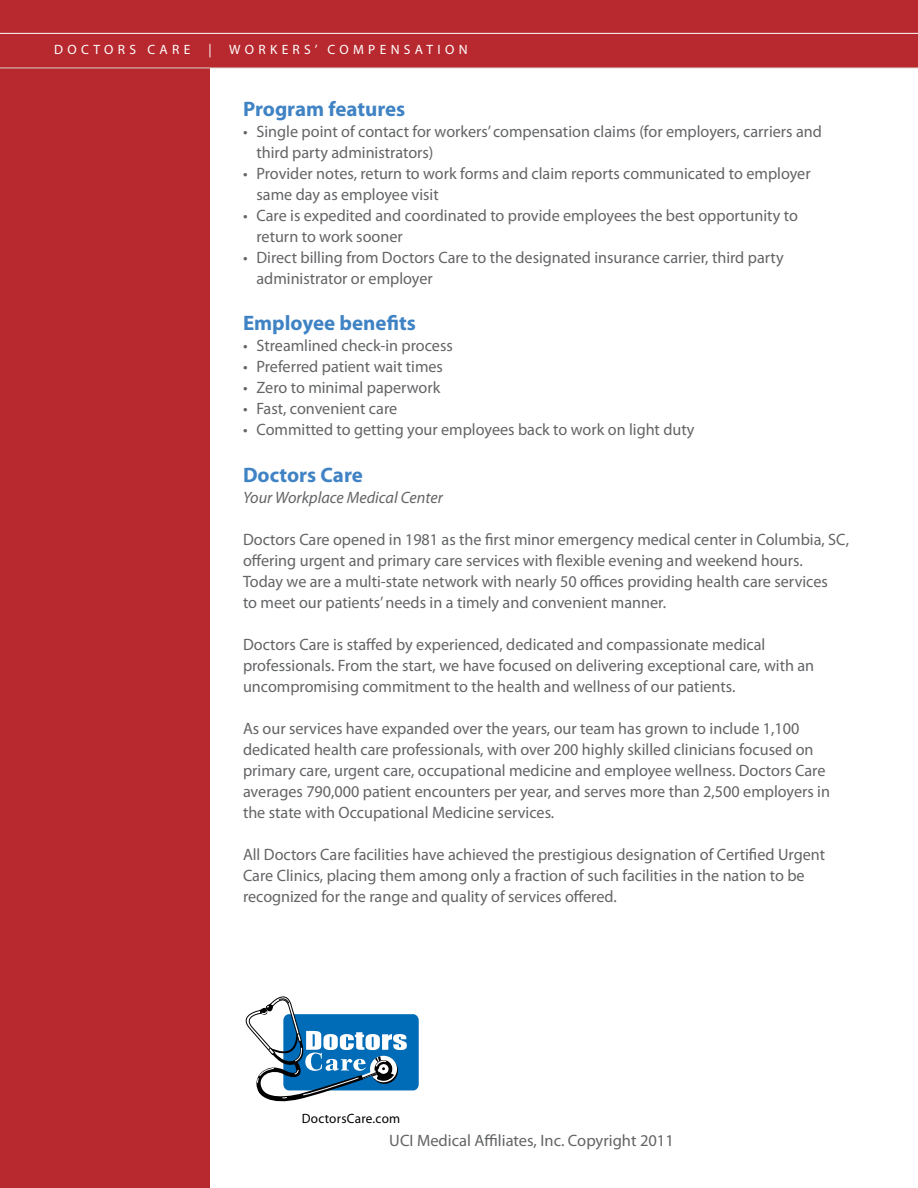
<style>
.page{position:relative;width:918px;height:1188px;background:#fff}
.page>*{position:absolute;margin:0;border:0;box-sizing:border-box;transform-origin:0 0}
.t1{font:700 21px "Myriad Pro";color:#4083c4}
.t2{font:16.5px/21px "Myriad Pro";color:#636466}
.t3{font:italic 16.5px "Myriad Pro";color:#636466}
.t4{font:13.5px "Myriad Pro";letter-spacing:.32em;color:#fff}
.t5{font:13.5px "Myriad Pro";letter-spacing:.02em;color:#000}
</style>
<div class="page">
<div style="left:283px;top:1014px;width:136px;height:76px;background:#006bb6;border-radius:6px"></div>
<svg style="left:245px;top:996px;width:162px;height:106px"></svg>
<div style="left:0;top:0;width:210px;height:1188px;background:#b8292f"></div>
<div style="left:0;top:0;width:918px;height:68px;background:#b8292f"></div>
<hr style="left:0;top:33px;width:918px;height:1px;background:#fff">
<hr style="left:0;top:68px;width:918px;height:1px;background:#d8cfc6">
<p class="t4" style="left:54px;top:41px;width:138px">d oc tors c are</p>
<p class="t4" style="left:208px;top:41px;width:5px">|</p>
<p class="t4" style="left:229px;top:41px;width:28px">W ORKER</p>
<p class="t4" style="left:304px;top:41px;width:75px">S’ COMPEN</p>
<p class="t4" style="left:404px;top:41px;width:23px">S ATION</p>
<p class="t1" style="left:243px;top:95px;width:164px">Program features</p>
<p class="t2" style="left:257px;top:121px;width:567px;text-indent:-14px">• Single point of contact for workers’ compensation claims (for employers, carriers and third party administrators)</p>
<p class="t2" style="left:257px;top:163px;width:556px;text-indent:-14px">• Provider notes, return to work forms and claim reports communicated to employer same day as employee visit</p>
<p class="t2" style="left:257px;top:205px;width:543px;text-indent:-14px">• Care is expedited and coordinated to provide employees the best opportunity to return to work sooner</p>
<p class="t2" style="left:257px;top:247px;width:529px;text-indent:-14px">• Direct billing from Doctors Care to the designated insurance carrier, third party administrator or employer</p>
<p class="t1" style="left:243px;top:310px;width:174px">Employee benefits</p>
<p class="t2" style="left:243px;top:335px;width:211px">• Streamlined check-in process</p>
<p class="t2" style="left:243px;top:356px;width:201px">• Preferred patient wait times</p>
<p class="t2" style="left:243px;top:377px;width:199px">• Zero to minimal paperwork</p>
<p class="t2" style="left:243px;top:398px;width:156px">• Fast, convenient care</p>
<p class="t2" style="left:243px;top:419px;width:453px">• Committed to getting your employees back to work on light duty</p>
<p class="t1" style="left:243px;top:461px;width:121px">Doctors Care</p>
<p class="t3" style="left:243px;top:487px;width:201px">Your Workplace Medical Center</p>
<p class="t2" style="left:243px;top:528px;width:608px">Doctors Care opened in 1981 as the first minor emergency medical center in Columbia, SC, offering urgent and primary care services with flexible evening and weekend hours.<br>Today we are a multi-state network with nearly 50 offices providing health care services<br>to meet our patients’ needs in a timely and convenient manner.</p>
<p class="t2" style="left:243px;top:633px;width:573px">Doctors Care is staffed by experienced, dedicated and compassionate medical professionals. From the start, we have focused on delivering exceptional care, with an uncompromising commitment to the health and wellness of our patients.</p>
<p class="t2" style="left:243px;top:717px;width:589px">As our services have expanded over the years, our team has grown to include 1,100 dedicated health care professionals, with over 200 highly skilled clinicians focused on primary care, urgent care, occupational medicine and employee wellness. Doctors Care averages 790,000 patient encounters per year, and serves more than 2,500 employers in the state with Occupational Medicine services.</p>
<p class="t2" style="left:243px;top:843px;width:584px">All Doctors Care facilities have achieved the prestigious designation of Certified Urgent<br>Care Clinics, placing them among only a fraction of such facilities in the nation to be recognized for the range and quality of services offered.</p>
<p class="t5" style="left:302px;top:1110px;width:100px">DoctorsCare.com</p>
<p class="t2" style="left:389px;top:1130px;width:286px">UCI Medical Affiliates, I nc. Copyright 2011</p>
</div>
